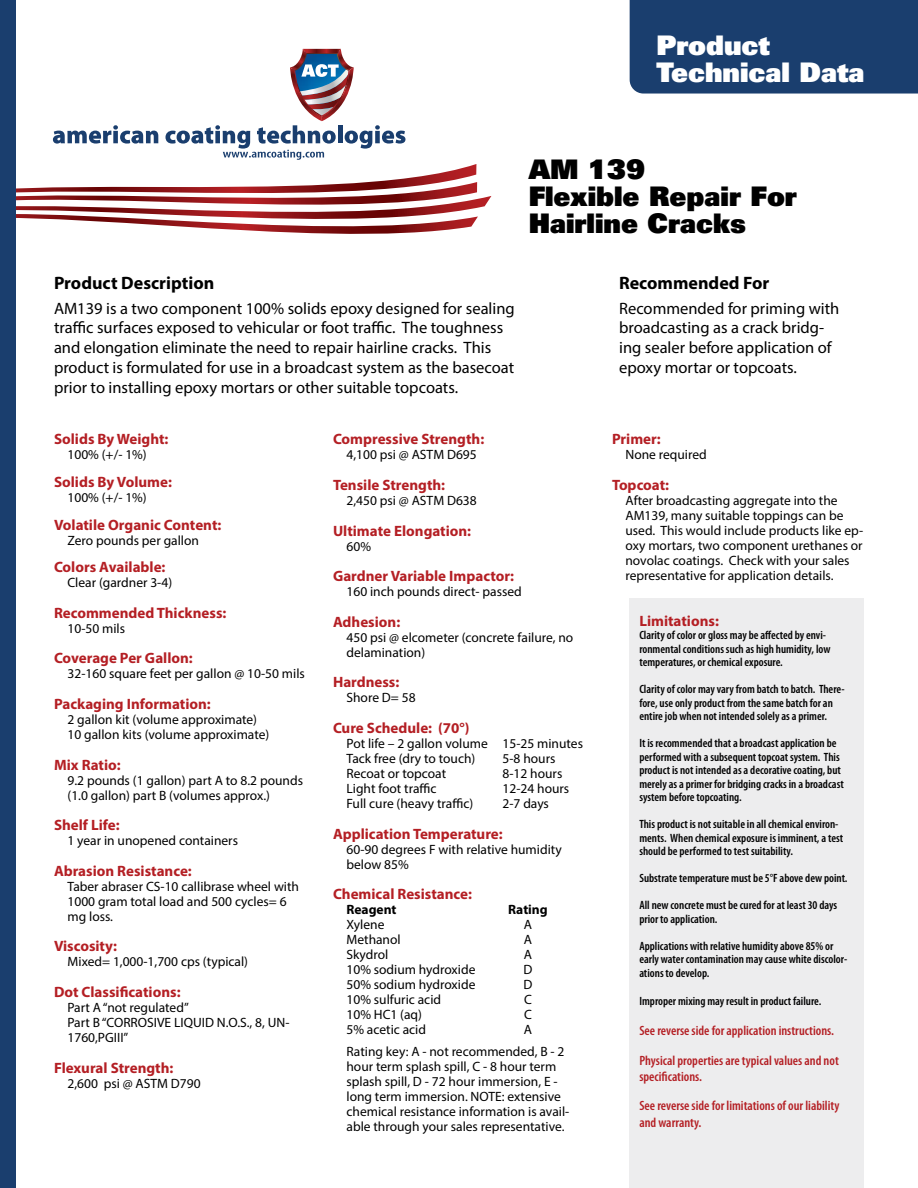
<style>
.page{position:relative;width:918px;height:1188px;background:#fff}
.page>*{position:absolute;margin:0;border:0;box-sizing:border-box;transform-origin:0 0}
.t1{font:900 27px/27px "Univers";color:#000}
.t2{font:900 27px/27px "Univers";color:#fff}
.t3{font:700 18px "Myriad Pro";color:#000}
.t4{font:16.5px/19.8px "Myriad Pro";color:#000}
.t5{font:700 15px "Myriad Pro";color:#b41f24}
.t6{font:13.5px/15px "Myriad Pro";color:#000}
.t7{font:600 condensed 13.5px/16.2px "Myriad Pro";color:#b41f24}
.t8{font:700 13.5px "Myriad Pro";color:#000}
.t9{font:600 condensed 12px/13.5px "Myriad Pro";color:#000}
</style>
<div class="page">
<div style="left:630px;top:0;width:288px;height:94px;background:#1a3e6e"></div>
<svg style="left:16px;top:49px;width:475px;height:185px"></svg>
<div style="left:0;top:0;width:16px;height:1188px;background:#1a3e6e"></div>
<div style="left:630px;top:598px;width:234px;height:590px;background:#ededee"></div>
<h1 class="t2" style="left:657px;top:31px;width:209px">Product<br>Technical Data</h1>
<h1 class="t1" style="left:529px;top:155px;width:270px">AM 139<br>Flexible Repair For<br>Hairline Cracks</h1>
<h2 class="t3" style="left:54px;top:271px;width:162px">Product Description</h2>
<p class="t4" style="left:54px;top:298px;width:462px">AM139 is a two component 100% solids epoxy designed for sealing traffic surfaces exposed to vehicular or foot traffic. The toughness and elongation eliminate the need to repair hairline cracks. This product is formulated for use in a broadcast system as the basecoat prior to installing epoxy mortars or other suitable topcoats.</p>
<h2 class="t3" style="left:619px;top:271px;width:152px">Recommended For</h2>
<p class="t4" style="left:619px;top:298px;width:222px">Recommended for priming with broadcasting as a crack bridg&shy;ing sealer before application of epoxy mortar or topcoats.</p>
<p class="t5" style="left:54px;top:429px;width:116px">Solids By Weight:</p>
<p class="t6" style="left:68px;top:447px;width:81px">100% (+/- 1%)</p>
<p class="t5" style="left:54px;top:472px;width:120px">Solids By Volume:</p>
<p class="t6" style="left:68px;top:490px;width:81px">100% (+/- 1%)</p>
<p class="t5" style="left:54px;top:515px;width:169px">Volatile Organic Content:</p>
<p class="t6" style="left:68px;top:532px;width:133px">Zero pounds per gallon</p>
<p class="t5" style="left:54px;top:557px;width:113px">Colors Available:</p>
<p class="t6" style="left:68px;top:575px;width:106px">Clear (gardner 3-4)</p>
<p class="t5" style="left:54px;top:603px;width:174px">Recommended Thickness:</p>
<p class="t6" style="left:68px;top:620px;width:59px">10-50 mils</p>
<p class="t5" style="left:54px;top:648px;width:140px">Coverage Per Gallon:</p>
<p class="t6" style="left:68px;top:666px;width:239px">32-160 square feet per gallon @ 10-50 mils</p>
<p class="t5" style="left:54px;top:694px;width:158px">Packaging Information:</p>
<p class="t6" style="left:68px;top:712px;width:203px">2 gallon kit (volume approximate)<br>10 gallon kits (volume approximate)</p>
<p class="t5" style="left:54px;top:755px;width:68px">Mix Ratio:</p>
<p class="t6" style="left:68px;top:772px;width:237px">9.2 pounds (1 gallon) part A to 8.2 pounds (1.0 gallon) part B (volumes approx.)</p>
<p class="t5" style="left:54px;top:815px;width:67px">Shelf Life:</p>
<p class="t6" style="left:68px;top:833px;width:172px">1 year in unopened containers</p>
<p class="t5" style="left:54px;top:861px;width:139px">Abrasion Resistance:</p>
<p class="t6" style="left:68px;top:878px;width:233px">Taber abraser CS-10 callibrase wheel with<br>1000 gram total load and 500 cycles= 6 mg loss.</p>
<p class="t5" style="left:54px;top:936px;width:65px">Viscosity:</p>
<p class="t6" style="left:68px;top:954px;width:182px">Mixed= 1,000-1,700 cps (typical)</p>
<p class="t5" style="left:54px;top:982px;width:128px">Dot Classifications:</p>
<p class="t6" style="left:68px;top:1000px;width:224px">Part A “not regulated”<br>Part B “CORROSIVE LIQUID N.O.S., 8, UN-<br>1760,PGIII”</p>
<p class="t5" style="left:54px;top:1058px;width:121px">Flexural Strength:</p>
<p class="t6" style="left:68px;top:1075px;width:135px">2,600 psi @ ASTM D790</p>
<p class="t5" style="left:333px;top:429px;width:153px">Compressive Strength:</p>
<p class="t6" style="left:346px;top:447px;width:132px">4,100 psi @ ASTM D695</p>
<p class="t5" style="left:333px;top:475px;width:114px">Tensile Strength:</p>
<p class="t6" style="left:346px;top:493px;width:132px">2,450 psi @ ASTM D638</p>
<p class="t5" style="left:333px;top:521px;width:140px">Ultimate Elongation:</p>
<p class="t6" style="left:346px;top:538px;width:26px">60%</p>
<p class="t5" style="left:333px;top:566px;width:183px">Gardner Variable Impactor:</p>
<p class="t6" style="left:346px;top:584px;width:177px">160 inch pounds direct- passed</p>
<p class="t5" style="left:333px;top:612px;width:69px">Adhesion:</p>
<p class="t6" style="left:346px;top:629px;width:228px">450 psi @ elcometer (concrete failure, no delamination)</p>
<p class="t5" style="left:333px;top:672px;width:68px">Hardness:</p>
<p class="t6" style="left:346px;top:690px;width:71px">Shore D= 58</p>
<p class="t5" style="left:333px;top:718px;width:138px">Cure Schedule: (70°)</p>
<p class="t6" style="left:346px;top:736px;width:238px">Pot life – 2 gallon volume 15-25 minutes<br>Tack free (dry to touch)</p>
<p class="t6" style="left:503px;top:751px;width:54px">5-8 hours</p>
<p class="t6" style="left:346px;top:766px;width:101px">Recoat or topcoat</p>
<p class="t6" style="left:503px;top:766px;width:61px">8-12 hours</p>
<p class="t6" style="left:346px;top:781px;width:92px">Light foot traffic</p>
<p class="t6" style="left:503px;top:781px;width:68px">12-24 hours</p>
<p class="t6" style="left:346px;top:796px;width:128px">Full cure (heavy traffic)</p>
<p class="t6" style="left:503px;top:796px;width:48px">2-7 days</p>
<p class="t5" style="left:333px;top:824px;width:171px">Application Temperature:</p>
<p class="t6" style="left:346px;top:841px;width:217px">60-90 degrees F with relative humidity below 85%</p>
<p class="t5" style="left:333px;top:884px;width:141px">Chemical Resistance:</p>
<p class="t8" style="left:346px;top:901px;width:52px">Reagent</p>
<p class="t8" style="left:508px;top:901px;width:41px">Rating</p>
<p class="t6" style="left:346px;top:917px;width:40px">Xylene</p>
<p class="t6" style="left:524px;top:917px;width:10px">A</p>
<p class="t6" style="left:346px;top:932px;width:56px">Methanol</p>
<p class="t6" style="left:524px;top:932px;width:10px">A</p>
<p class="t6" style="left:346px;top:947px;width:43px">Skydrol</p>
<p class="t6" style="left:524px;top:947px;width:10px">A</p>
<p class="t6" style="left:346px;top:962px;width:130px">10% sodium hydroxide</p>
<p class="t6" style="left:523px;top:962px;width:10px">D</p>
<p class="t6" style="left:346px;top:977px;width:130px">50% sodium hydroxide</p>
<p class="t6" style="left:523px;top:977px;width:10px">D</p>
<p class="t6" style="left:346px;top:992px;width:96px">10% sulfuric acid</p>
<p class="t6" style="left:524px;top:992px;width:9px">C</p>
<p class="t6" style="left:346px;top:1007px;width:77px">10% HC1 (aq)</p>
<p class="t6" style="left:524px;top:1007px;width:9px">C</p>
<p class="t6" style="left:346px;top:1022px;width:81px">5% acetic acid</p>
<p class="t6" style="left:346px;top:1019px;width:220px;line-height:21.8px;text-indent:177px">A<br>Rating key: A - not recommended, B - 2</p>
<p class="t6" style="left:346px;top:1059px;width:224px">hour term splash spill, C - 8 hour term splash spill, D - 72 hour immersion, E - long term immersion. NOTE: extensive chemical resistance information is avail&shy;able through your sales representative.</p>
<p class="t5" style="left:612px;top:429px;width:50px">Primer:</p>
<p class="t6" style="left:626px;top:447px;width:83px">None required</p>
<p class="t5" style="left:612px;top:475px;width:59px">Topcoat:</p>
<p class="t6" style="left:626px;top:493px;width:239px">After broadcasting aggregate into the AM139, many suitable toppings can be used. This would include products like ep&shy;oxy mortars, two component urethanes or novolac coatings. Check with your sales representative for application details.</p>
<p class="t5" style="left:639px;top:611px;width:81px">Limitations:</p>
<p class="t9" style="left:639px;top:629px;width:193px">Clarity of color or gloss may be affected by envi&shy;ronmental conditions such as high humidity, low temperatures, or chemical exposure.</p>
<p class="t9" style="left:639px;top:683px;width:207px">Clarity of color may vary from batch to batch. There&shy;fore, use only product from the same batch for an entire job when not intended solely as a primer.</p>
<p class="t9" style="left:639px;top:737px;width:206px">It is recommended that a broadcast application be performed with a subsequent topcoat system. This product is not intended as a decorative coating, but merely as a primer for bridging cracks in a broadcast system before topcoating.</p>
<p class="t9" style="left:639px;top:818px;width:205px">This product is not suitable in all chemical environ&shy;ments. When chemical exposure is imminent, a test should be performed to test suitability.</p>
<p class="t9" style="left:639px;top:872px;width:210px">Substrate temperature must be 5°F above dew point.</p>
<p class="t9" style="left:639px;top:899px;width:199px">All new concrete must be cured for at least 30 days prior to application.</p>
<p class="t9" style="left:639px;top:939px;width:209px">Applications with relative humidity above 85% or early water contamination may cause white discolor&shy;ations to develop.</p>
<p class="t9" style="left:639px;top:995px;width:184px">Improper mixing may result in product failure.</p>
<p class="t7" style="left:639px;top:1023px;width:196px">See reverse side for application instructions.</p>
<p class="t7" style="left:639px;top:1052px;width:201px">Physical properties are typical values and not specifications.</p>
<p class="t7" style="left:639px;top:1098px;width:202px">See reverse side for limitations of our liability and warranty.</p>
</div>
